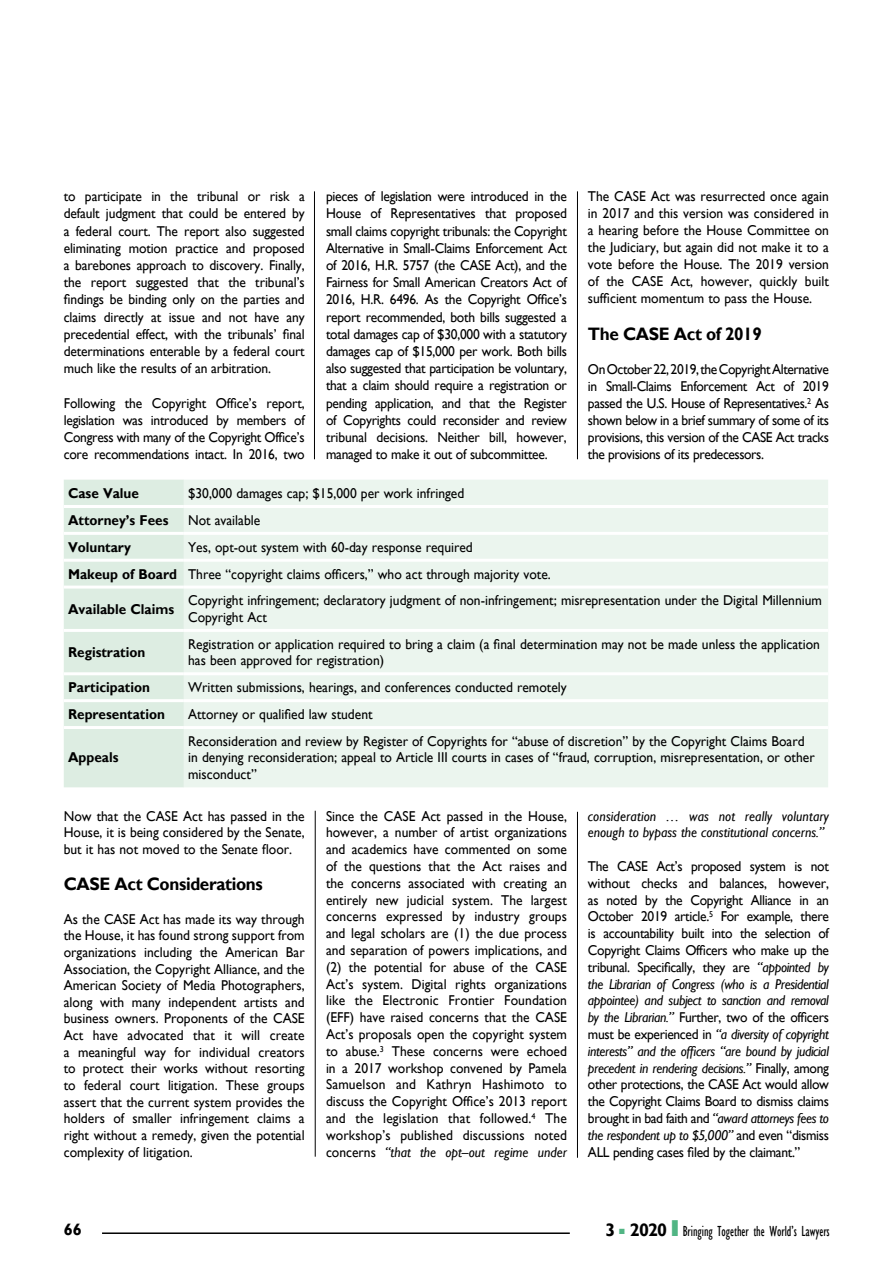
<style>
.page{position:relative;width:893px;height:1263px;background:#fff}
.page>*{position:absolute;margin:0;border:0;box-sizing:border-box;transform-origin:0 0}
.t1{font:700 18px "Gill Sans";letter-spacing:-.02em;color:#000;scale:.95 1}
.t2{font:700 18px "Gill Sans";letter-spacing:-.02em;color:#000}
.t3{font:700 16.5px "Gill Sans";color:#000}
.t4{font:condensed 15px "Gill Sans";color:#000;scale:.85 1}
.t5{font:14.25px/16.8px "Gill Sans";color:#000;text-align:justify;scale:.95 1}
.t6{font:700 14.25px "Gill Sans";color:#000;scale:.95 1}
.t7{font:italic 14.25px/16.8px "Gill Sans";color:#000;scale:.95 1}
.s1{font-weight:700}
.s2{font-style:italic}
.s3{color:#51b584}
.s4{font-weight:700;font-stretch:normal;font-size:18px}
.s5{font-family:"Futura Std";font-weight:800;font-stretch:normal;font-size:21px;color:#51b584}
</style>
<div class="page">
<hr style="left:102px;top:1232px;width:468px;height:2px;background:#000">
<hr style="left:314px;top:191px;width:1px;height:268px;background:#000">
<hr style="left:577px;top:191px;width:1px;height:268px;background:#000">
<hr style="left:577px;top:812px;width:1px;height:346px;background:#000">
<hr style="left:315px;top:811px;width:1px;height:346px;background:#000">
<div style="left:64px;top:480px;width:120px;height:307px;background:#ddede2"></div>
<div style="left:184px;top:480px;width:644px;height:307px;background:#ebf5ee"></div>
<hr style="left:64px;top:505px;width:120px;height:3px;background:#fff">
<hr style="left:184px;top:505px;width:644px;height:3px;background:#fff">
<hr style="left:64px;top:532px;width:120px;height:3px;background:#fff">
<hr style="left:184px;top:532px;width:644px;height:3px;background:#fff">
<hr style="left:64px;top:559px;width:120px;height:3px;background:#fff">
<hr style="left:184px;top:559px;width:644px;height:3px;background:#fff">
<hr style="left:64px;top:586px;width:120px;height:3px;background:#fff">
<hr style="left:184px;top:586px;width:644px;height:3px;background:#fff">
<hr style="left:64px;top:629px;width:120px;height:3px;background:#fff">
<hr style="left:184px;top:629px;width:644px;height:3px;background:#fff">
<hr style="left:64px;top:672px;width:120px;height:3px;background:#fff">
<hr style="left:184px;top:672px;width:644px;height:3px;background:#fff">
<hr style="left:64px;top:699px;width:120px;height:3px;background:#fff">
<hr style="left:184px;top:699px;width:644px;height:3px;background:#fff">
<hr style="left:64px;top:726px;width:120px;height:3px;background:#fff">
<hr style="left:184px;top:726px;width:644px;height:3px;background:#fff">
<p class="t5" style="left:64px;top:188px;width:255px;line-height:17.2px">to participate in the tribunal or risk a default judgment that could be entered by a federal court. The report also suggested eliminating motion practice and proposed a barebones approach to discovery. Finally, the report suggested that the tribunal’s findings be binding only on the parties and claims directly at issue and not have any precedential effect, with the tribunals’ final determinations enterable by a federal court much like the results of an arbitration.</p>
<p class="t5" style="left:64px;top:394px;width:255px;line-height:17.2px">Following the Copyright Office’s report, legislation was introduced by members of Congress with many of the Copyright Office’s core recommendations intact. In 2016, two</p>
<p class="t5" style="left:326px;top:188px;width:255px;line-height:17.2px">pieces of legislation were introduced in the House of Representatives that proposed small claims copyright tribunals: the Copyright Alternative in Small-Claims Enforcement Act of 2016, H.R. 5757 (the CASE Act), and the Fairness for Small American Creators Act of 2016, H.R. 6496. As the Copyright Office’s report recommended, both bills suggested a total damages cap of $30,000 with a statutory damages cap of $15,000 per work. Both bills also suggested that participation be voluntary, that a claim should require a registration or pending application, and that the Register of Copyrights could reconsider and review tribunal decisions. Neither bill, however, managed to make it out of subcommittee.</p>
<p class="t5" style="left:588px;top:188px;width:255px">The CASE Act was resurrected once again in 2017 and this version was considered in a hearing before the House Committee on the Judiciary, but again did not make it to a vote before the House. The 2019 version of the CASE Act, however, quickly built sufficient momentum to pass the House.</p>
<p class="t1" style="left:588px;top:323px;width:185px">The CASE Act of 2019</p>
<p class="t5" style="left:588px;top:361px;width:255px">On October 22, 2019, the Copyright Alternative in Small-Claims Enforcement Act of 2019 passed the U.S. House of Representatives.<sup>2</sup> As shown below in a brief summary of some of its provisions, this version of the CASE Act tracks the provisions of its predecessors.</p>
<p class="t6" style="left:68px;top:485px;width:76px">Case Value</p>
<p class="t5" style="left:188px;top:485px;width:292px">$30,000 damages cap; $15,000 per work infringed</p>
<p class="t6" style="left:68px;top:511px;width:107px">Attorney’s Fees</p>
<p class="t5" style="left:188px;top:512px;width:77px">Not available</p>
<p class="t6" style="left:68px;top:538px;width:68px">Voluntary</p>
<p class="t5" style="left:68px;top:534px;width:510px;line-height:26.8px;text-indent:120px">Yes, opt-out system with 60-day response required<br><span class="s1">Makeup of Board</span> Three “copyright claims officers,” who act through majority vote.</p>
<p class="t6" style="left:68px;top:600px;width:113px">Available Claims</p>
<p class="t5" style="left:188px;top:593px;width:669px">Copyright infringement; declaratory judgment of non-infringement; misrepresentation under the Digital Millennium<br>Copyright Act</p>
<p class="t6" style="left:68px;top:644px;width:83px">Registration</p>
<p class="t5" style="left:188px;top:636px;width:667px">Registration or application required to bring a claim (a final determination may not be made unless the application has been approved for registration)</p>
<p class="t6" style="left:68px;top:679px;width:88px">Participation</p>
<p class="t5" style="left:188px;top:679px;width:400px">Written submissions, hearings, and conferences conducted remotely</p>
<p class="t6" style="left:68px;top:705px;width:104px">Representation</p>
<p class="t5" style="left:188px;top:706px;width:196px">Attorney or qualified law student</p>
<p class="t6" style="left:68px;top:749px;width:55px">Appeals</p>
<p class="t5" style="left:188px;top:733px;width:661px;text-align:left">Reconsideration and review by Register of Copyrights for “abuse of discretion” by the Copyright Claims Board in denying reconsideration; appeal to Article III courts in cases of “fraud, corruption, misrepresentation, or other misconduct”</p>
<p class="t7" style="left:588px;top:807px;width:255px">consideration … was not really voluntary enough to bypass the constitutional concerns.”</p>
<p class="t5" style="left:588px;top:858px;width:255px">The CASE Act’s proposed system is not without checks and balances, however, as noted by the Copyright Alliance in an October 2019 article.<sup>5</sup> For example, there is accountability built into the selection of Copyright Claims Officers who make up the tribunal. Specifically, they are <span class="s2">“appointed by the Librarian of Congress (who is a Presidential appointee) and subject to sanction and removal by the Librarian.”</span> Further, two of the officers must be experienced in <span class="s2">“a diversity of copyright interests” and the officers “are bound by judicial precedent in rendering decisions.”</span> Finally, among other protections, the CASE Act would allow the Copyright Claims Board to dismiss claims brought in bad faith and <span class="s2">“award attorneys fees to the respondent up to $5,000”</span> and even “dismiss ALL pending cases filed by the claimant.”</p>
<p class="t5" style="left:326px;top:807px;width:255px">Since the CASE Act passed in the House, however, a number of artist organizations and academics have commented on some of the questions that the Act raises and the concerns associated with creating an entirely new judicial system. The largest concerns expressed by industry groups and legal scholars are (1) the due process and separation of powers implications, and (2) the potential for abuse of the CASE Act’s system. Digital rights organizations like the Electronic Frontier Foundation (EFF) have raised concerns that the CASE Act’s proposals open the copyright system to abuse.<sup>3</sup> These concerns were echoed in a 2017 workshop convened by Pamela Samuelson and Kathryn Hashimoto to discuss the Copyright Office’s 2013 report and the legislation that followed.<sup>4</sup> The workshop’s published discussions noted concerns <span class="s2">“that the opt–out regime under</span></p>
<p class="t5" style="left:64px;top:808px;width:255px">Now that the CASE Act has passed in the House, it is being considered by the Senate, but it has not moved to the Senate floor.</p>
<p class="t1" style="left:64px;top:873px;width:211px">CASE Act Considerations</p>
<p class="t5" style="left:64px;top:911px;width:255px">As the CASE Act has made its way through the House, it has found strong support from organizations including the American Bar Association, the Copyright Alliance, and the American Society of Media Photographers, along with many independent artists and business owners. Proponents of the CASE Act have advocated that it will create a meaningful way for individual creators to protect their works without resorting to federal court litigation. These groups assert that the current system provides the holders of smaller infringement claims a right without a remedy, given the potential complexity of litigation.</p>
<p class="t3" style="left:64px;top:1219px;width:20px">66</p>
<p class="t2" style="left:606px;top:1218px;width:11px">3</p>
<p class="t4" style="left:619px;top:1222px;width:249px"><span class="s3">■</span> <span class="s4">2020</span> <span class="s5">I</span> Bringing Together the World’s Lawyers</p>
</div>
